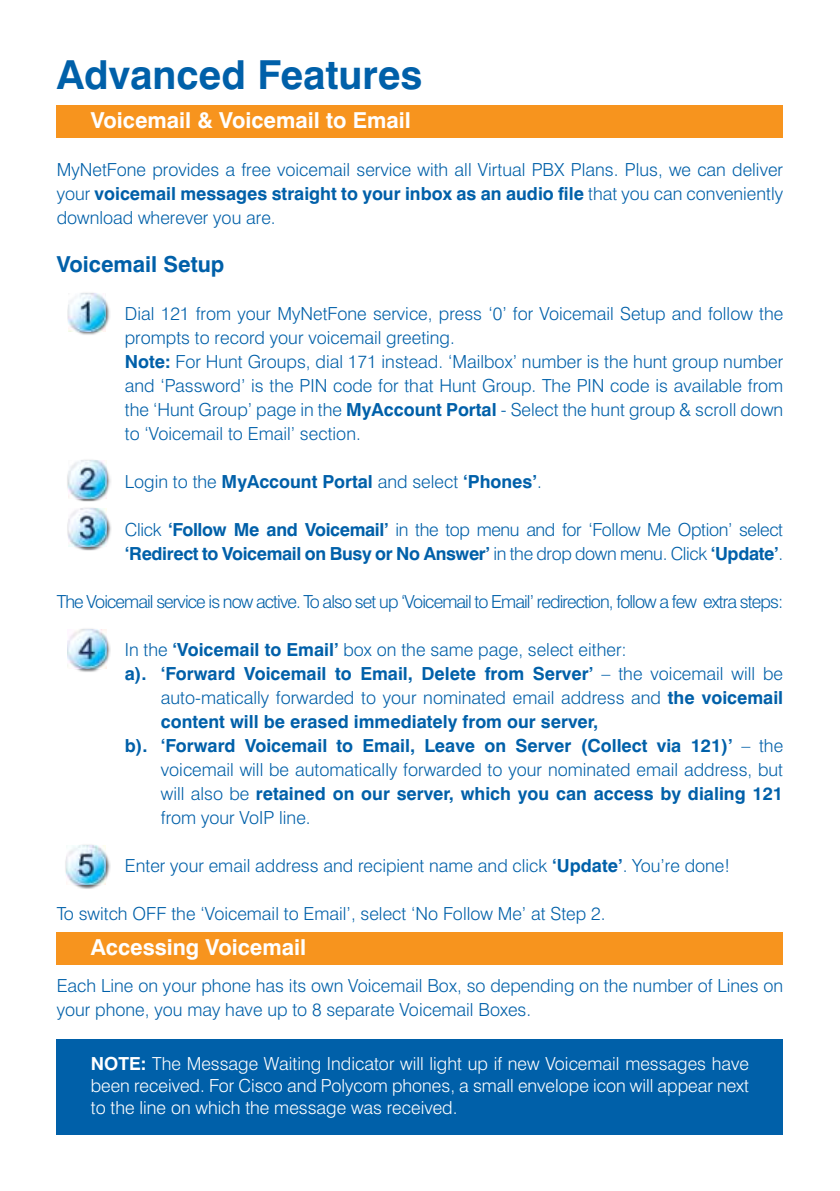
<style>
.page{position:relative;width:840px;height:1191px;background:#fff}
.page>*{position:absolute;margin:0;border:0;box-sizing:border-box;transform-origin:0 0}
.t1{font:700 40px "Swiss 721 BT";color:#0060a9}
.t2{font:700 22px "Swiss 721 BT";color:#fff}
.t3{font:700 22px "Swiss 721 BT";color:#0060a9}
.t4{font:300 18px/24px "Swiss 721 BT";color:#0060a9}
.t5{font:700 18px "Swiss 721 BT";color:#0060a9}
.t6{font:300 18px/22px "Swiss 721 BT";color:#fff;text-align:justify}
.t7{font:300 18px/24px "Swiss 721 BT";letter-spacing:-.02em;color:#0060a9}
.t8{font:300 18px "Swiss 721 BT";letter-spacing:-.05em;color:#0060a9}
.s1{font-weight:700}
.s2{font-weight:300}
</style>
<div class="page">
<div style="left:57px;top:105px;width:725px;height:33px;background:#f7941e"></div>
<div style="left:57px;top:932px;width:725px;height:32px;background:#f7941e"></div>
<img style="left:67px;top:293px;width:43px;height:42px">
<img style="left:68px;top:294px;width:38px;height:37px">
<img style="left:67px;top:469px;width:44px;height:32px">
<img style="left:68px;top:460px;width:39px;height:38px">
<img style="left:67px;top:517px;width:44px;height:33px">
<img style="left:68px;top:508px;width:39px;height:38px">
<img style="left:76px;top:629px;width:35px;height:43px">
<img style="left:67px;top:629px;width:39px;height:39px">
<img style="left:65px;top:854px;width:46px;height:35px">
<img style="left:66px;top:845px;width:40px;height:39px">
<div style="left:57px;top:1039px;width:725px;height:95px;background:#0060a9"></div>
<h1 class="t1" style="left:57px;top:50px;width:367px">Advanced Features</h1>
<p class="t2" style="left:91px;top:107px;width:321px">Voicemail &amp; Voicemail to Email</p>
<p class="t4" style="left:57px;top:157px;width:727px;text-align:justify">MyNetFone provides a free voicemail service with all Virtual PBX Plans. Plus, we can deliver your <span class="s1">voicemail messages straight to your inbox as an audio file</span> that you can conveniently download wherever you are.</p>
<p class="t3" style="left:57px;top:250px;width:169px">Voicemail Setup</p>
<p class="t4" style="left:125px;top:301px;width:659px">Dial 121 from your MyNetFone service, press ‘0’ for Voicemail Setup and follow the prompts to record your voicemail greeting.<br><span class="s1">Note:</span> For Hunt Groups, dial 171 instead. ‘Mailbox’ number is the hunt group number and ‘Password’ is the PIN code for that Hunt Group. The PIN code is available from the ‘Hunt Group’ page in the <span class="s1">MyAccount Portal</span> - Select the hunt group &amp; scroll down to ‘Voicemail to Email’ section.</p>
<p class="t5" style="left:125px;top:470px;width:418px"><span class="s2">Login to the</span> MyAccount Portal <span class="s2">and select</span> ‘Phones’<span class="s2">.</span></p>
<p class="t7" style="left:125px;top:517px;width:659px">Click <span class="s1">‘Follow Me and Voicemail’</span> in the top menu and for ‘Follow Me Option’ select <span class="s1">‘Redirect to Voicemail on Busy or No Answer’</span> in the drop down menu. Click <span class="s1">‘Update’</span>.</p>
<p class="t8" style="left:57px;top:590px;width:727px">The Voicemail service is now active. To also set up ‘Voicemail to Email’ redirection, follow a few extra steps:</p>
<p class="t4" style="left:125px;top:637px;width:503px">In the <span class="s1">‘Voicemail to Email’</span> box on the same page, select either:</p>
<p class="t5" style="left:125px;top:662px;width:659px">a). ‘Forward Voicemail to Email, Delete from Server’ <span class="s2">– the voicemail will be</span></p>
<p class="t4" style="left:161px;top:685px;width:623px">auto-matically forwarded to your nominated email address and <span class="s1">the voicemail</span></p>
<p class="t5" style="left:161px;top:710px;width:438px">content will be erased immediately from our server,</p>
<p class="t5" style="left:125px;top:734px;width:659px">b). ‘Forward Voicemail to Email, Leave on Server (Collect via 121)’ <span class="s2">– the</span></p>
<p class="t4" style="left:161px;top:757px;width:623px">voicemail will be automatically forwarded to your nominated email address, but</p>
<p class="t5" style="left:161px;top:782px;width:623px"><span class="s2">will also be</span> retained on our server, which you can access by dialing 121</p>
<p class="t4" style="left:161px;top:805px;width:151px">from your VoIP line.</p>
<p class="t4" style="left:125px;top:853px;width:606px">Enter your email address and recipient name and click <span class="s1">‘Update’</span>. You’re done!</p>
<p class="t4" style="left:57px;top:901px;width:550px">To switch OFF the ‘Voicemail to Email’, select ‘No Follow Me’ at Step 2.</p>
<p class="t2" style="left:91px;top:933px;width:217px">Accessing Voicemail</p>
<p class="t4" style="left:57px;top:973px;width:727px">Each Line on your phone has its own Voicemail Box, so depending on the number of Lines on your phone, you may have up to 8 separate Voicemail Boxes.</p>
<p class="t6" style="left:91px;top:1052px;width:659px"><span class="s1">NOTE:</span> The Message Waiting Indicator will light up if new Voicemail messages have been received. For Cisco and Polycom phones, a small envelope icon will appear next to the line on which the message was received.</p>
</div>
